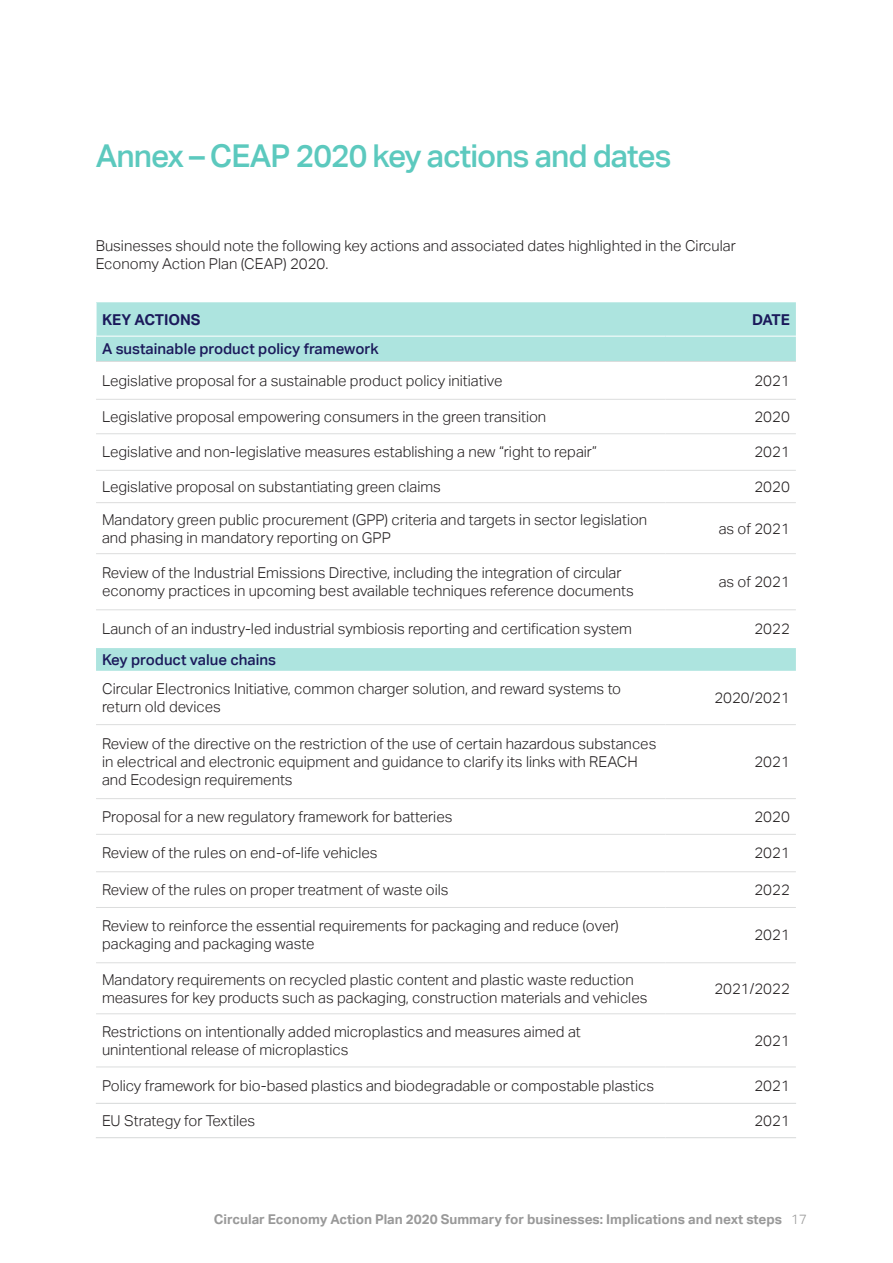
<style>
.page{position:relative;width:893px;height:1263px;background:#fff}
.page>*{position:absolute;margin:0;border:0;box-sizing:border-box;transform-origin:0 0}
.TOC_Level_1{font:500 31.5px "Aktiv Grotesk";letter-spacing:-.03em;color:#5cc9be}
.t1{font:300 15px/18px "Aktiv Grotesk";color:#231f20}
.t2{font:500 15px "Aktiv Grotesk";color:#1b1a5b}
.t3{font:700 15px "Aktiv Grotesk";color:#1b1a5b}
.t4{font:700 13.5px "Aktiv Grotesk";color:#999}
.s1{font-weight:300}
</style>
<div class="page">
<svg style="left:96px;top:302px;width:700px;height:369px"></svg>
<hr style="left:96px;top:399px;width:569px;height:1px;background:#dcdddd">
<hr style="left:665px;top:399px;width:131px;height:1px;background:#dcdddd">
<hr style="left:96px;top:433px;width:569px;height:1px;background:#dcdddd">
<hr style="left:665px;top:433px;width:131px;height:1px;background:#dcdddd">
<hr style="left:96px;top:470px;width:569px;height:1px;background:#dcdddd">
<hr style="left:665px;top:470px;width:131px;height:1px;background:#dcdddd">
<hr style="left:96px;top:502px;width:569px;height:1px;background:#dcdddd">
<hr style="left:665px;top:502px;width:131px;height:1px;background:#dcdddd">
<hr style="left:96px;top:553px;width:569px;height:1px;background:#dcdddd">
<hr style="left:665px;top:553px;width:131px;height:1px;background:#dcdddd">
<hr style="left:96px;top:609px;width:569px;height:1px;background:#dcdddd">
<hr style="left:665px;top:609px;width:131px;height:1px;background:#dcdddd">
<hr style="left:96px;top:724px;width:569px;height:1px;background:#dcdddd">
<hr style="left:665px;top:724px;width:131px;height:1px;background:#dcdddd">
<hr style="left:96px;top:798px;width:569px;height:1px;background:#dcdddd">
<hr style="left:665px;top:798px;width:131px;height:1px;background:#dcdddd">
<hr style="left:96px;top:834px;width:569px;height:1px;background:#dcdddd">
<hr style="left:665px;top:834px;width:131px;height:1px;background:#dcdddd">
<hr style="left:96px;top:871px;width:569px;height:1px;background:#dcdddd">
<hr style="left:665px;top:871px;width:131px;height:1px;background:#dcdddd">
<hr style="left:96px;top:907px;width:569px;height:1px;background:#dcdddd">
<hr style="left:665px;top:907px;width:131px;height:1px;background:#dcdddd">
<hr style="left:96px;top:962px;width:569px;height:1px;background:#dcdddd">
<hr style="left:665px;top:962px;width:131px;height:1px;background:#dcdddd">
<hr style="left:96px;top:1013px;width:569px;height:1px;background:#dcdddd">
<hr style="left:665px;top:1013px;width:131px;height:1px;background:#dcdddd">
<hr style="left:96px;top:1067px;width:569px;height:1px;background:#dcdddd">
<hr style="left:665px;top:1067px;width:131px;height:1px;background:#dcdddd">
<hr style="left:96px;top:361px;width:569px;height:1px;background:#dcdddd">
<hr style="left:665px;top:361px;width:131px;height:1px;background:#dcdddd">
<hr style="left:96px;top:303px;width:1px;height:33px;background:#fff">
<hr style="left:96px;top:336px;width:569px;height:1px;background:#fff">
<hr style="left:665px;top:336px;width:131px;height:1px;background:#fff">
<hr style="left:96px;top:1103px;width:569px;height:1px;background:#d6d9d8">
<hr style="left:665px;top:1103px;width:131px;height:1px;background:#d6d9d8">
<hr style="left:96px;top:1137px;width:569px;height:1px;background:#d6d9d8">
<hr style="left:665px;top:1137px;width:131px;height:1px;background:#d6d9d8">
<p class="TOC_Level_1" style="left:96px;top:137px;width:577px">Annex – CEAP 2020 key actions and dates</p>
<p class="t1" style="left:96px;top:237px;width:642px">Businesses should note the following key actions and associated dates highlighted in the Circular<br>Economy Action Plan (CEAP) 2020.</p>
<p class="t3" style="left:102px;top:311px;width:100px">KEY ACTIONS</p>
<p class="t3" style="left:752px;top:311px;width:39px">DATE</p>
<p class="t2" style="left:102px;top:340px;width:278px">A sustainable product policy framework</p>
<p class="t1" style="left:102px;top:372px;width:402px">Legislative proposal for a sustainable product policy initiative</p>
<p class="t1" style="left:754px;top:372px;width:37px">2021</p>
<p class="t1" style="left:102px;top:408px;width:446px">Legislative proposal empowering consumers in the green transition</p>
<p class="t1" style="left:754px;top:408px;width:37px">2020</p>
<p class="t1" style="left:102px;top:443px;width:496px">Legislative and non-legislative measures establishing a new “right to repair”</p>
<p class="t1" style="left:754px;top:443px;width:37px">2021</p>
<p class="t1" style="left:102px;top:478px;width:340px">Legislative proposal on substantiating green claims</p>
<p class="t1" style="left:754px;top:478px;width:37px">2020</p>
<p class="t1" style="left:102px;top:510px;width:547px">Mandatory green public procurement (GPP) criteria and targets in sector legislation and phasing in mandatory reporting on GPP</p>
<p class="t1" style="left:719px;top:519px;width:73px">as of 2021</p>
<p class="t1" style="left:102px;top:564px;width:533px">Review of the Industrial Emissions Directive, including the integration of circular economy practices in upcoming best available techniques reference documents</p>
<p class="t1" style="left:719px;top:573px;width:73px">as of 2021</p>
<p class="t1" style="left:102px;top:620px;width:531px">Launch of an industry-led industrial symbiosis reporting and certification system</p>
<p class="t1" style="left:754px;top:620px;width:37px">2022</p>
<p class="t2" style="left:102px;top:650px;width:176px">Key product value chains</p>
<p class="t1" style="left:102px;top:680px;width:521px">Circular Electronics Initiative, common charger solution, and reward systems to return old devices</p>
<p class="t1" style="left:714px;top:689px;width:77px">2020/2021</p>
<p class="t1" style="left:102px;top:735px;width:556px">Review of the directive on the restriction of the use of certain hazardous substances in electrical and electronic equipment and guidance to clarify its links with REACH and Ecodesign requirements</p>
<p class="t1" style="left:754px;top:753px;width:37px">2021</p>
<p class="t1" style="left:102px;top:808px;width:352px">Proposal for a new regulatory framework for batteries</p>
<p class="t1" style="left:754px;top:808px;width:37px">2020</p>
<p class="t1" style="left:102px;top:844px;width:277px">Review of the rules on end-of-life vehicles</p>
<p class="t1" style="left:754px;top:844px;width:37px">2021</p>
<p class="t1" style="left:102px;top:881px;width:348px">Review of the rules on proper treatment of waste oils</p>
<p class="t1" style="left:754px;top:881px;width:37px">2022</p>
<p class="t1" style="left:102px;top:917px;width:518px">Review to reinforce the essential requirements for packaging and reduce (over) packaging and packaging waste</p>
<p class="t1" style="left:754px;top:926px;width:37px">2021</p>
<p class="t1" style="left:102px;top:970px;width:547px">Mandatory requirements on recycled plastic content and plastic waste reduction measures for key products such as packaging, construction materials and vehicles</p>
<p class="t1" style="left:714px;top:979px;width:77px">2021/2022</p>
<p class="t1" style="left:102px;top:1022px;width:480px">Restrictions on intentionally added microplastics and measures aimed at unintentional release of microplastics</p>
<p class="t1" style="left:754px;top:1031px;width:37px">2021</p>
<p class="t1" style="left:102px;top:1076px;width:554px">Policy framework for bio-based plastics and biodegradable or compostable plastics</p>
<p class="t1" style="left:754px;top:1076px;width:37px">2021</p>
<p class="t1" style="left:102px;top:1112px;width:155px">EU Strategy for Textiles</p>
<p class="t1" style="left:754px;top:1112px;width:37px">2021</p>
<p class="t4" style="left:214px;top:1211px;width:595px">Circular Economy Action Plan 2020 Summary for businesses: Implications and next steps <span class="s1">17</span></p>
</div>
